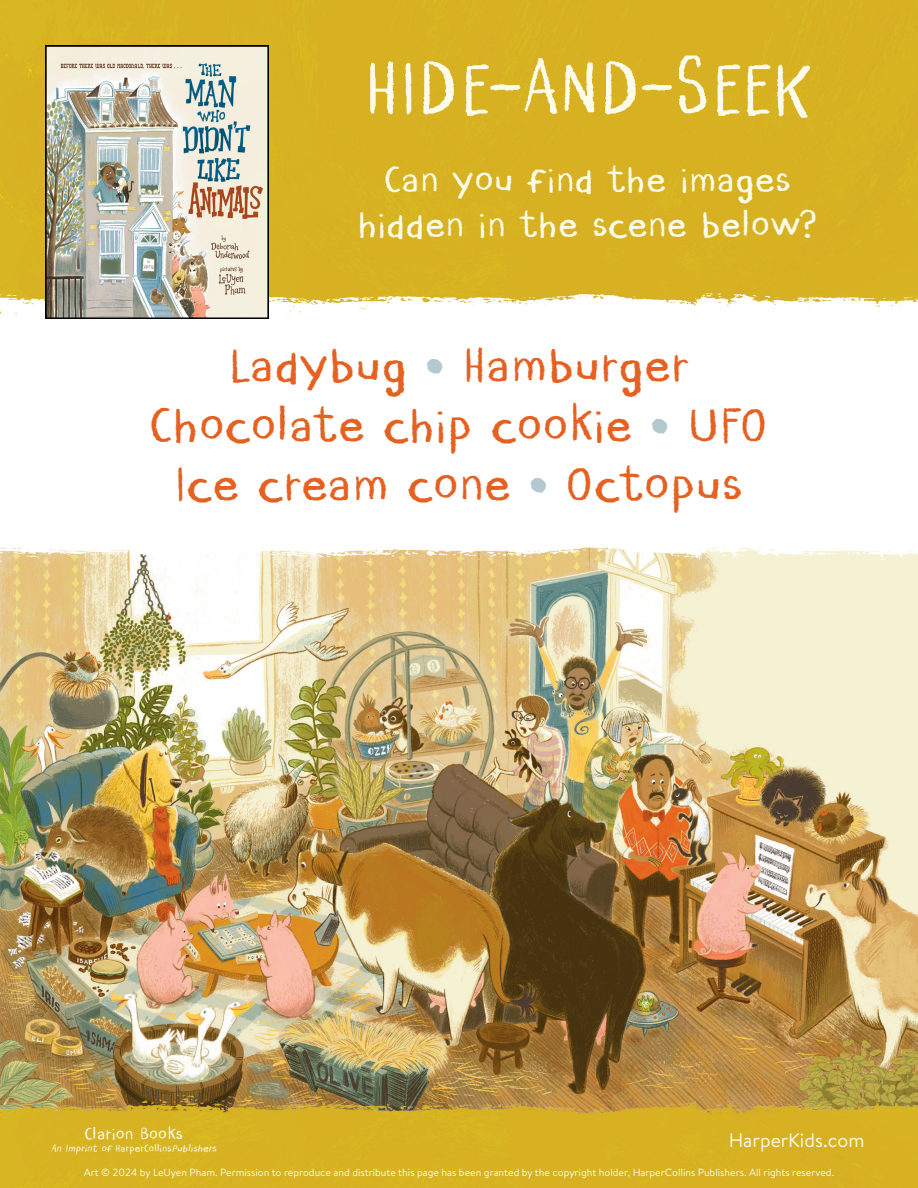
<style>
.page{position:relative;width:918px;height:1188px;background:#fff}
.page>*{position:absolute;margin:0;border:0;box-sizing:border-box;transform-origin:0 0}
.t1{font:75px "alex straight";color:#fbfbe9}
.t2{font:49.65px "alex straight";color:#e56121}
.t3{font:37.5px/45px "alex straight";color:#fbfbe9;text-align:center}
.t4{font:19.5px "Brandon Text";color:#fbfbe9}
.t5{font:17.25px "alex straight";color:#fbfbe9}
.t6{font:10.5px "Brandon Text";color:#fbfbe9}
.t7{font:italic 10.35px "alex straight";color:#fbfbe9}
.s1{color:#b4c8d0}
.s2{font-style:normal}
</style>
<div class="page">
<img style="left:0;top:563px;width:918px;height:520px">
<img style="left:0;top:1083px;width:918px;height:105px">
<div style="left:0;top:0;width:918px;height:319px;background:#d7b122"></div>
<img style="left:0;top:546px;width:918px;height:17px">
<img style="left:45px;top:45px;width:224px;height:273px">
<p class="t1" style="left:364px;top:35px;width:448px">HIDE-AND-SEEK</p>
<p class="t3" style="left:358px;top:156px;width:461px">Can you find the images hidden in the scene below?</p>
<p class="t2" style="left:229px;top:330px;width:461px">Ladybug <span class="s1">·</span> Hamburger</p>
<p class="t2" style="left:149px;top:390px;width:621px">Chocolate chip cookie <span class="s1">·</span> UFO</p>
<p class="t2" style="left:175px;top:449px;width:570px">Ice cream cone <span class="s1">·</span> Octopus</p>
<p class="t5" style="left:84px;top:1122px;width:100px">Clarion Books</p>
<p class="t7" style="left:51px;top:1141px;width:170px">An Imprint of <span class="s2">H a r p e rC o l l i n s</span> Publishers</p>
<p class="t4" style="left:729px;top:1126px;width:137px">HarperKids.com</p>
<p class="t6" style="left:84px;top:1165px;width:752px">Art © 2024 by LeUyen Pham. Permission to reproduce and distribute this page has been granted by the copyright holder, HarperCollins Publishers. All rights reserved.</p>
</div>
